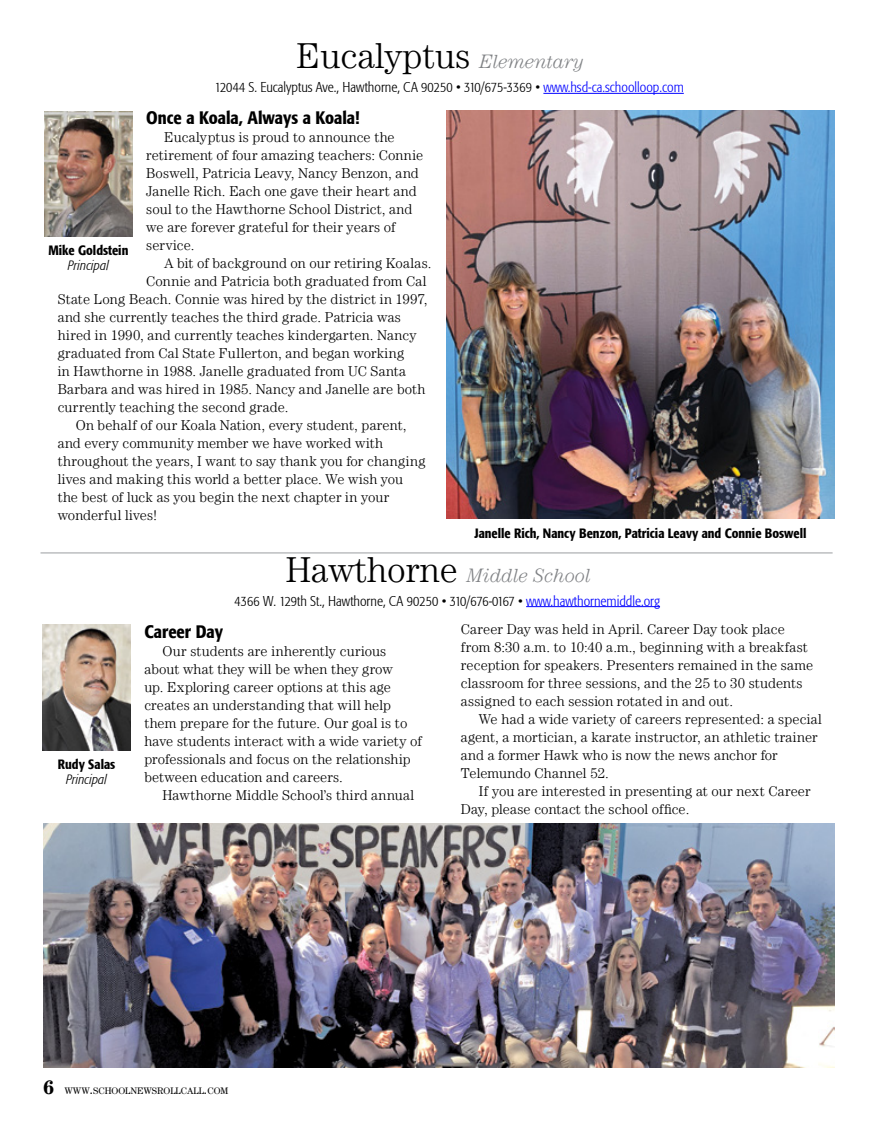
<style>
.page{position:relative;width:878px;height:1121px;background:#fff}
.page>*{position:absolute;margin:0;border:0;box-sizing:border-box;transform-origin:0 0}
.t1{font:300 36px "Century LT";color:#000}
.t2{font:italic 300 19.5px "Century LT";letter-spacing:-.005em;color:#808285}
.t3{font:500 condensed 18px "Formata";color:#000}
.t4{font:300 14.25px/18px "Century LT";letter-spacing:.01em;color:#000}
.t5{font:300 condensed 14.25px "Formata";color:#000}
.t6{font:500 condensed 13.5px "Formata";color:#000}
.t7{font:italic 300 condensed 13.5px "Formata";letter-spacing:.005em;color:#000}
.t8{font:9.45px "Century LT";color:#000}
.s1{font-style:italic;font-size:19.5px;color:#808285}
.s2{color:#00f}
.s3{font-style:normal;font-size:36px;color:#000}
.s4{font-weight:700;font-size:19.5px}
.s5{font-size:13.5px}
</style>
<div class="page">
<img style="left:44px;top:112px;width:89px;height:124px">
<hr style="left:543px;top:93px;width:140px;height:1px;background:#00f">
<img style="left:42px;top:624px;width:89px;height:126px">
<hr style="left:526px;top:606px;width:134px;height:1px;background:#00f">
<img style="left:446px;top:110px;width:388px;height:409px">
<img style="left:43px;top:824px;width:791px;height:243px">
<hr style="left:40px;top:552px;width:792px;height:1px;background:#bcbec0">
<h1 class="t1" style="left:296px;top:35px;width:289px">Eucalyptus <span class="s1">Elementary</span></h1>
<p class="t5" style="left:215px;top:79px;width:470px">12044 S. Eucalyptus Ave., Hawthorne, CA 90250 • 310/675-3369 • <span class="s2">www.hsd-ca.schoolloop.com</span></p>
<p class="t3" style="left:146px;top:107px;width:215px">Once a Koala, Always a Koala!</p>
<p class="t4" style="left:146px;top:128px;width:278px;text-indent:18px">Eucalyptus is proud to announce the retirement of four amazing teachers: Connie Boswell, Patricia Leavy, Nancy Benzon, and Janelle Rich. Each one gave their heart and soul to the Hawthorne School District, and we are forever grateful for their years of service.</p>
<p class="t4" style="left:164px;top:254px;width:269px">A bit of background on our retiring Koalas.</p>
<p class="t4" style="left:146px;top:272px;width:282px">Connie and Patricia both graduated from Cal</p>
<p class="t4" style="left:58px;top:290px;width:371px">State Long Beach. Connie was hired by the district in 1997,</p>
<p class="t4" style="left:58px;top:308px;width:345px">and she currently teaches the third grade. Patricia was</p>
<p class="t4" style="left:58px;top:326px;width:360px">hired in 1990, and currently teaches kindergarten. Nancy</p>
<p class="t4" style="left:58px;top:344px;width:348px">graduated from Cal State Fullerton, and began working</p>
<p class="t4" style="left:58px;top:362px;width:350px">in Hawthorne in 1988. Janelle graduated from UC Santa</p>
<p class="t4" style="left:58px;top:380px;width:369px">Barbara and was hired in 1985. Nancy and Janelle are both</p>
<p class="t4" style="left:58px;top:398px;width:232px">currently teaching the second grade.</p>
<p class="t4" style="left:76px;top:416px;width:332px">On behalf of our Koala Nation, every student, parent,</p>
<p class="t4" style="left:58px;top:434px;width:327px">and every community member we have worked with</p>
<p class="t4" style="left:58px;top:452px;width:369px">throughout the years, I want to say thank you for changing</p>
<p class="t4" style="left:58px;top:470px;width:347px">lives and making this world a better place. We wish you</p>
<p class="t4" style="left:58px;top:488px;width:333px">the best of luck as you begin the next chapter in your</p>
<p class="t4" style="left:58px;top:506px;width:101px">wonderful lives!</p>
<p class="t6" style="left:48px;top:242px;width:81px">Mike Goldstein</p>
<p class="t7" style="left:68px;top:257px;width:42px">Principal</p>
<p class="t6" style="left:474px;top:525px;width:333px">Janelle Rich, Nancy Benzon, Patricia Leavy and Connie Boswell</p>
<p class="t6" style="left:58px;top:755px;width:59px">Rudy Salas</p>
<p class="t7" style="left:66px;top:771px;width:42px">Principal</p>
<h2 class="t2" style="left:286px;top:564px;width:307px"><span class="s3">Hawthorne</span> Middle School</h2>
<p class="t5" style="left:234px;top:592px;width:427px">4366 W. 129th St., Hawthorne, CA 90250 • 310/676-0167 • <span class="s2">www.hawthornemiddle.org</span></p>
<p class="t3" style="left:144px;top:620px;width:80px">Career Day</p>
<p class="t4" style="left:144px;top:641px;width:279px;text-indent:18px">Our students are inherently curious about what they will be when they grow<br>up. Exploring career options at this age creates an understanding that will help them prepare for the future. Our goal is to have students interact with a wide variety of professionals and focus on the relationship between education and careers.</p>
<p class="t4" style="left:162px;top:785px;width:253px">Hawthorne Middle School’s third annual</p>
<p class="t4" style="left:461px;top:619px;width:354px">Career Day was held in April. Career Day took place from 8:30 a.m. to 10:40 a.m., beginning with a breakfast reception for speakers. Presenters remained in the same classroom for three sessions, and the 25 to 30 students assigned to each session rotated in and out.</p>
<p class="t4" style="left:461px;top:709px;width:362px;text-indent:18px">We had a wide variety of careers represented: a special agent, a mortician, a karate instructor, an athletic trainer and a former Hawk who is now the news anchor for Telemundo Channel 52.</p>
<p class="t4" style="left:461px;top:781px;width:351px;text-indent:18px">If you are interested in presenting at our next Career<br>Day, please contact the school office.</p>
<p class="t8" style="left:43px;top:1085px;width:187px"><span class="s4">6</span> WWW<span class="s5">.</span>SCHOOLNEWSROLLCALL<span class="s5">.</span>COM</p>
</div>
